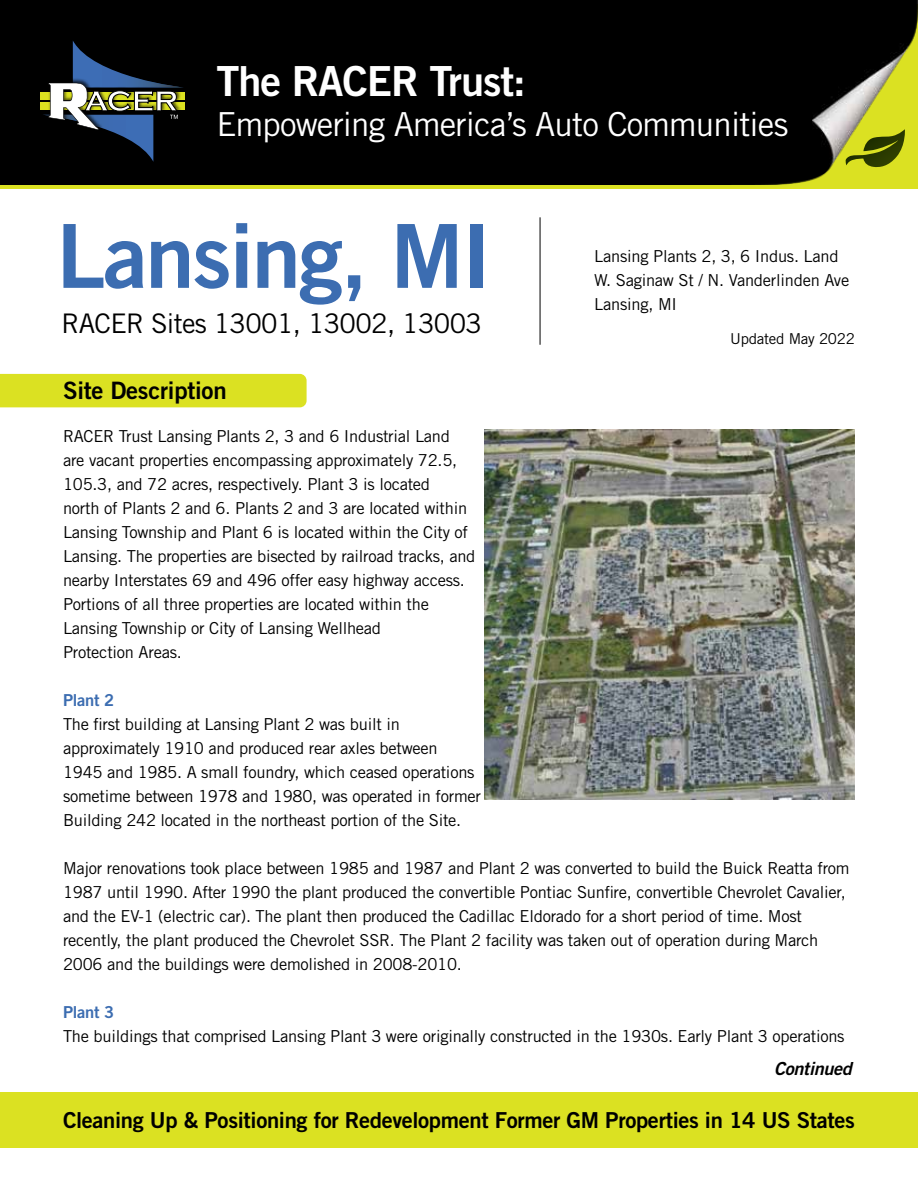
<style>
.page{position:relative;width:918px;height:1188px;background:#fff}
.page>*{position:absolute;margin:0;border:0;box-sizing:border-box;transform-origin:0 0}
.t1{font:88.35px "Trade Gothic LT Std Bd 2";letter-spacing:-.025em;color:#3c6db1}
.t2{font:41.4px "Trade Gothic LT Std Bd 2";letter-spacing:-.025em;color:#fff}
.t3{font:33.15px "Trade Gothic LT Std";letter-spacing:-.025em;color:#fff}
.t4{font:27px "Trade Gothic LT Std";letter-spacing:-.025em;color:#000}
.t5{font:24px "Trade Gothic LT Std Bd 2";letter-spacing:-.01em;color:#000}
.t6{font:22.05px "Trade Gothic LT Std Bd 2";letter-spacing:-.015em;color:#000}
.t7{font:18px "Trade Gothic LT Std Bd 2 Obl";letter-spacing:-.015em;color:#000}
.t8{font:16.5px/24px "Trade Gothic LT Std";letter-spacing:-.015em;color:#000}
.t9{font:16.5px "Trade Gothic LT Std Bd 2";letter-spacing:-.015em;color:#3c6db1}
.t10{font:15px "Trade Gothic LT Std";letter-spacing:-.015em;color:#000}
</style>
<div class="page">
<div style="left:0;top:4px;width:918px;height:185px;background:#dbe122"></div>
<div style="left:0;top:0;width:918px;height:185px;background:#000"></div>
<div style="left:0;top:374px;width:307px;height:33px;background:#dbe122"></div>
<div style="left:40px;top:93px;width:145px;height:7px;background:#dbe120"></div>
<div style="left:40px;top:102px;width:145px;height:8px;background:#dbe120"></div>
<svg style="left:42px;top:40px;width:142px;height:122px;background:#2d3639"></svg>
<svg style="left:846px;top:129px;width:60px;height:39px"></svg>
<div style="left:0;top:1092px;width:918px;height:56px;background:#dbe122"></div>
<hr style="left:540px;top:217px;width:1px;height:128px;background:#000">
<img style="left:484px;top:430px;width:370px;height:370px">
<h2 class="t2" style="left:216px;top:56px;width:311px">The RACER Trust:</h2>
<h3 class="t3" style="left:216px;top:104px;width:574px">Empowering America’s Auto Communities</h3>
<h1 class="t1" style="left:57px;top:202px;width:436px">Lansing, MI</h1>
<h3 class="t4" style="left:61px;top:307px;width:422px">RACER Sites 13001, 13002, 13003</h3>
<p class="t8" style="left:594px;top:244px;width:256px">Lansing Plants 2, 3, 6 Indus. Land<br>W. Saginaw St / N. Vanderlinden Ave</p>
<p class="t8" style="left:594px;top:292px;width:84px">Lansing, MI</p>
<p class="t10" style="left:730px;top:330px;width:126px">Updated May 2022</p>
<h3 class="t5" style="left:63px;top:376px;width:165px">Site Description</h3>
<p class="t8" style="left:63px;top:424px;width:414px">RACER Trust Lansing Plants 2, 3 and 6 Industrial Land are vacant properties encompassing approximately 72.5, 105.3, and 72 acres, respectively. Plant 3 is located<br>north of Plants 2 and 6. Plants 2 and 3 are located within Lansing Township and Plant 6 is located within the City of Lansing. The properties are bisected by railroad tracks, and nearby Interstates 69 and 496 offer easy highway access.<br>Portions of all three properties are located within the Lansing Township or City of Lansing Wellhead<br>Protection Areas.</p>
<p class="t9" style="left:63px;top:690px;width:53px">Plant 2</p>
<p class="t8" style="left:63px;top:712px;width:420px">The first building at Lansing Plant 2 was built in approximately 1910 and produced rear axles between 1945 and 1985. A small foundry, which ceased operations sometime between 1978 and 1980, was operated in former Building 242 located in the northeast portion of the Site.</p>
<p class="t8" style="left:63px;top:856px;width:788px">Major renovations took place between 1985 and 1987 and Plant 2 was converted to build the Buick Reatta from 1987 until 1990. After 1990 the plant produced the convertible Pontiac Sunfire, convertible Chevrolet Cavalier, and the EV-1 (electric car). The plant then produced the Cadillac Eldorado for a short period of time. Most recently, the plant produced the Chevrolet SSR. The Plant 2 facility was taken out of operation during March 2006 and the buildings were demolished in 2008-2010.</p>
<p class="t9" style="left:63px;top:1002px;width:53px">Plant 3</p>
<p class="t8" style="left:63px;top:1024px;width:783px">The buildings that comprised Lansing Plant 3 were originally constructed in the 1930s. Early Plant 3 operations</p>
<p class="t7" style="left:774px;top:1058px;width:79px">Continued</p>
<h3 class="t6" style="left:63px;top:1106px;width:794px">Cleaning Up &amp; Positioning for Redevelopment Former GM Properties in 14 US States</h3>
</div>
